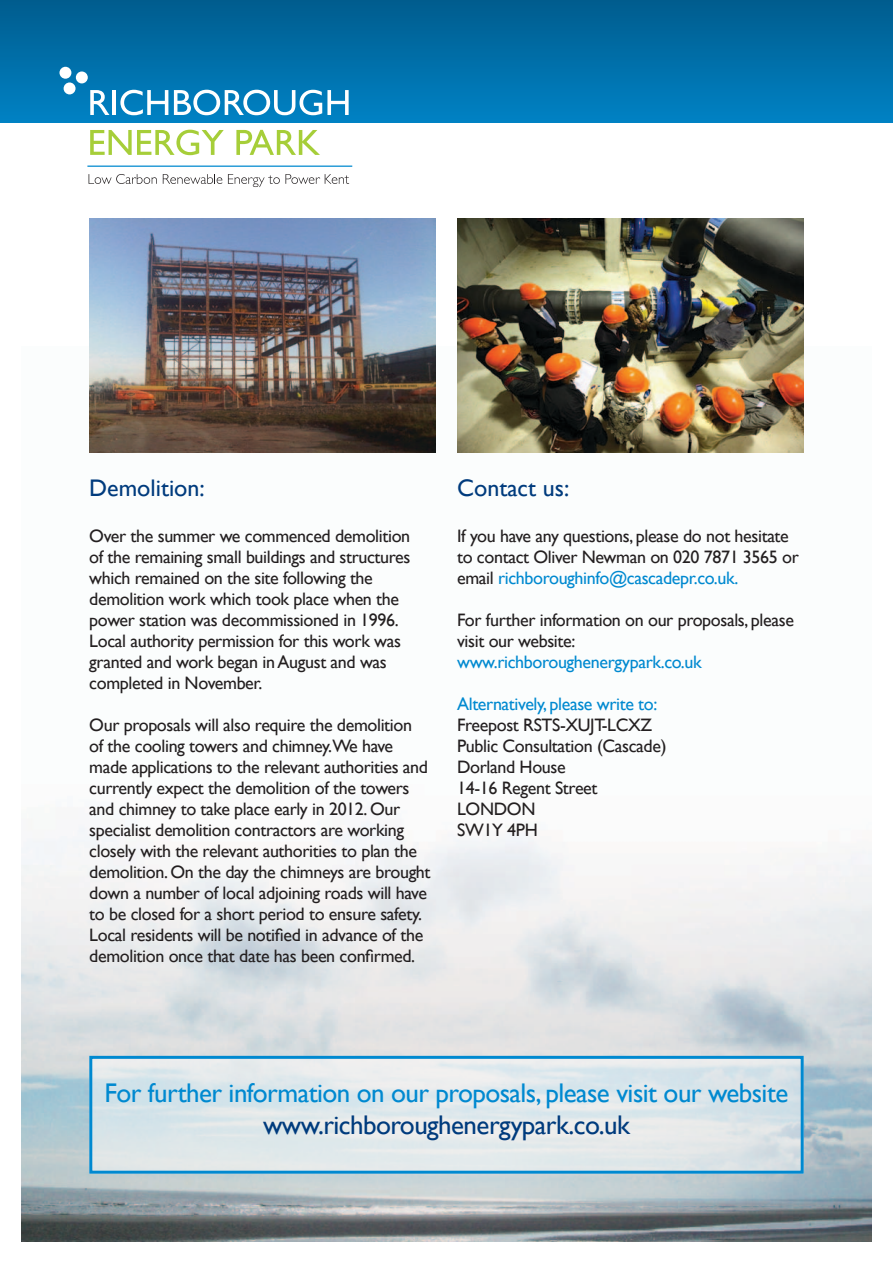
<style>
.page{position:relative;width:893px;height:1263px;background:#fff}
.page>*{position:absolute;margin:0;border:0;box-sizing:border-box;transform-origin:0 0}
.t1{font:27px "Gill Sans";letter-spacing:-.02em;color:#0089d0}
.t2{font:27px "Gill Sans";letter-spacing:-.02em;color:#003b7d}
.t3{font:24px "Gill Sans";color:#003b7d}
.t4{font:18px/21px "Gill Sans";letter-spacing:-.02em;color:#231f20}
.t5{font:18px "Gill Sans";letter-spacing:-.02em;color:#0089d0}
.s1{color:#0089d0}
</style>
<div class="page">
<div style="left:0;top:0;width:893px;height:122px;background:linear-gradient(to bottom,#005c8e,#0081c3)"></div>
<svg style="left:90px;top:90px;width:19px;height:25px"></svg>
<hr style="left:112px;top:90px;width:4px;height:25px;background:#fff">
<svg style="left:120px;top:90px;width:48px;height:25px"></svg>
<svg style="left:174px;top:90px;width:175px;height:25px"></svg>
<svg style="left:90px;top:130px;width:134px;height:25px"></svg>
<svg style="left:236px;top:130px;width:84px;height:25px"></svg>
<div style="left:64px;top:82px;width:12px;height:12px;background:#fff;border-radius:50%"></div>
<div style="left:59px;top:67px;width:12px;height:12px;background:#fff;border-radius:50%"></div>
<div style="left:76px;top:71px;width:12px;height:12px;background:#fff;border-radius:50%"></div>
<svg style="left:89px;top:174px;width:68px;height:10px"></svg>
<svg style="left:163px;top:174px;width:59px;height:10px"></svg>
<svg style="left:228px;top:174px;width:121px;height:13px"></svg>
<hr style="left:87px;top:166px;width:265px;height:1px;background:#0089d0">
<img style="left:21px;top:452px;width:851px;height:790px">
<img style="left:89px;top:218px;width:347px;height:234px">
<img style="left:457px;top:218px;width:347px;height:234px">
<svg style="left:93px;top:1060px;width:707px;height:110px;background:#dfe7ea"></svg>
<div style="left:89px;top:1056px;width:715px;height:118px;border:3px solid #0089d0"></div>
<h2 class="t3" style="left:89px;top:474px;width:117px">Demolition:</h2>
<h2 class="t3" style="left:457px;top:474px;width:114px">Contact us:</h2>
<p class="t4" style="left:89px;top:525px;width:323px">Over the summer we commenced demolition of the remaining small buildings and structures which remained on the site following the demolition work which took place when the power station was decommissioned in 1996.<br>Local authority permission for this work was granted and work began in August and was completed in November.</p>
<p class="t4" style="left:89px;top:714px;width:343px">Our proposals will also require the demolition of the cooling towers and chimney.We have made applications to the relevant authorities and currently expect the demolition of the towers and chimney to take place early in 2012. Our specialist demolition contractors are working closely with the relevant authorities to plan the demolition. On the day the chimneys are brought down a number of local adjoining roads will have to be closed for a short period to ensure safety.<br>Local residents will be notified in advance of the demolition once that date has been confirmed.</p>
<p class="t4" style="left:457px;top:525px;width:343px">If you have any questions, please do not hesitate to contact Oliver Newman on 020 7871 3565 or email <span class="s1">richboroughinfo@cascadepr.co.uk.</span></p>
<p class="t4" style="left:457px;top:609px;width:338px">For further information on our proposals, please visit our website:</p>
<p class="t5" style="left:457px;top:651px;width:246px">www.richboroughenergypark.co.uk</p>
<p class="t5" style="left:457px;top:693px;width:202px">Alternatively, please write to:</p>
<p class="t4" style="left:457px;top:714px;width:211px">Freepost RSTS-XUJT-LCXZ<br>Public Consultation (Cascade)<br>Dorland House<br>14-16 Regent Street<br>LONDON<br>SW1Y 4PH</p>
<h1 class="t1" style="left:105px;top:1076px;width:685px">For further information on our proposals, please visit our website</h1>
<h1 class="t2" style="left:263px;top:1109px;width:368px">www.richboroughenergypark.co.uk</h1>
</div>
